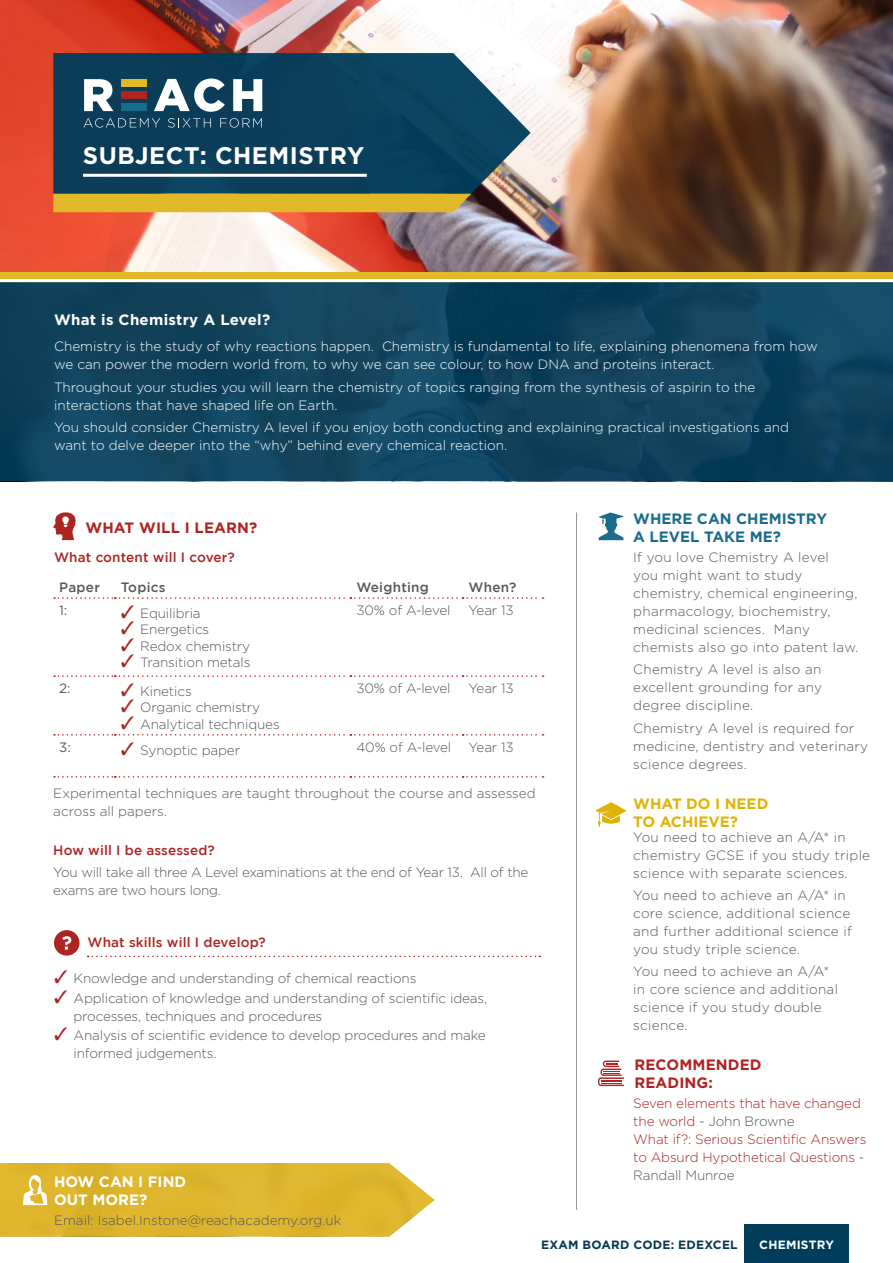
<style>
.page{position:relative;width:893px;height:1263px;background:#fff}
.page>*{position:absolute;margin:0;border:0;box-sizing:border-box;transform-origin:0 0}
.t1{font:700 24px "Gotham";letter-spacing:.02em;color:#fff}
.t2{font:700 15px/18px "Gotham";letter-spacing:.005em;color:#fff}
.t3{font:700 15px/18px "Gotham";letter-spacing:.01em;color:#ad2423}
.t4{font:700 15px/18px "Gotham";color:#196c8b}
.t5{font:700 15px/18px "Gotham";color:#deb308}
.t6{font:300 13.5px/18px "Gotham";color:#57585a}
.t7{font:300 13.5px/18px "Gotham";letter-spacing:.02em;color:#57585a}
.t8{font:300 13.5px/18px "Gotham";color:#fff}
.t9{font:300 13.5px/18px "Gotham";letter-spacing:-.01em;color:#ad2423}
.t10{font:300 13.5px/18px "Gotham";letter-spacing:-.02em;color:#57585a}
.t11{font:500 13.5px "Gotham";letter-spacing:.01em;color:#ad2423}
.t12{font:500 13.5px "Gotham";letter-spacing:.02em;color:#57585a}
.t13{font:13.5px "Gotham";color:#57585a}
.t14{font:700 12px "Gotham";letter-spacing:.02em;color:#073853}
.t15{font:700 12px "Gotham";letter-spacing:.02em;color:#fff}
.s1{color:#ad2423}
.s2{color:#57585a}
</style>
<div class="page">
<img style="left:0;top:0;width:893px;height:272px">
<svg style="left:0;top:282px;width:893px;height:199px;background:#11435c"></svg>
<div style="left:0;top:272px;width:893px;height:7px;background:#e1b828"></div>
<svg style="left:0;top:1163px;width:435px;height:73px;background:#dfb939"></svg>
<div style="left:744px;top:1225px;width:105px;height:38px;background:#003d5b"></div>
<svg style="left:53px;top:53px;width:478px;height:141px;background:#1e4d65"></svg>
<div style="left:53px;top:194px;width:418px;height:18px;background:#e1b828"></div>
<svg style="left:84px;top:118px;width:76px;height:10px"></svg>
<svg style="left:168px;top:118px;width:43px;height:10px"></svg>
<svg style="left:220px;top:118px;width:42px;height:10px"></svg>
<svg style="left:84px;top:79px;width:29px;height:32px"></svg>
<svg style="left:154px;top:78px;width:71px;height:34px"></svg>
<svg style="left:233px;top:79px;width:29px;height:32px"></svg>
<div style="left:121px;top:91px;width:26px;height:8px;background:#ad2423"></div>
<div style="left:121px;top:79px;width:26px;height:7px;background:#e1b828"></div>
<div style="left:121px;top:104px;width:26px;height:7px;background:#196c8b"></div>
<hr style="left:83px;top:174px;width:284px;height:3px;background:#fff">
<svg style="left:53px;top:512px;width:23px;height:28px"></svg>
<svg style="left:54px;top:597px;width:490px;height:2px"></svg>
<svg style="left:54px;top:675px;width:490px;height:2px"></svg>
<svg style="left:54px;top:734px;width:490px;height:1px"></svg>
<svg style="left:54px;top:776px;width:490px;height:2px"></svg>
<div style="left:54px;top:930px;width:26px;height:26px;background:#ad2423;border-radius:50%"></div>
<svg style="left:62px;top:936px;width:9px;height:13px"></svg>
<svg style="left:88px;top:956px;width:452px;height:1px"></svg>
<hr style="left:576px;top:512px;width:1px;height:698px;background:#939598">
<svg style="left:599px;top:512px;width:24px;height:28px"></svg>
<svg style="left:598px;top:1060px;width:26px;height:26px"></svg>
<svg style="left:595px;top:802px;width:32px;height:25px"></svg>
<p class="t1" style="left:83px;top:140px;width:283px">SUBJECT: CHEMISTRY</p>
<p class="t2" style="left:54px;top:311px;width:218px">What is Chemistry A Level?</p>
<p class="t8" style="left:54px;top:337px;width:765px">Chemistry is the study of why reactions happen. Chemistry is fundamental to life, explaining phenomena from how we can power the modern world from, to why we can see colour, to how DNA and proteins interact.</p>
<p class="t8" style="left:54px;top:378px;width:703px">Throughout your studies you will learn the chemistry of topics ranging from the synthesis of aspirin to the interactions that have shaped life on Earth.</p>
<p class="t8" style="left:54px;top:418px;width:736px">You should consider Chemistry A level if you enjoy both conducting and explaining practical investigations and want to delve deeper into the “why” behind every chemical reaction.</p>
<p class="t3" style="left:85px;top:518px;width:174px">WHAT WILL I LEARN?</p>
<p class="t11" style="left:54px;top:549px;width:182px">What content will I cover?</p>
<p class="t12" style="left:59px;top:580px;width:42px">Paper</p>
<p class="t12" style="left:121px;top:580px;width:46px">Topics</p>
<p class="t12" style="left:356px;top:580px;width:74px">Weighting</p>
<p class="t12" style="left:469px;top:580px;width:49px">When?</p>
<p class="t13" style="left:59px;top:601px;width:10px">1:</p>
<p class="t6" style="left:121px;top:604px;width:81px"><span class="s1">✓</span> Equilibria</p>
<p class="t6" style="left:121px;top:620px;width:90px"><span class="s1">✓</span> Energetics</p>
<p class="t6" style="left:121px;top:637px;width:131px"><span class="s1">✓</span> Redox chemistry</p>
<p class="t6" style="left:121px;top:653px;width:131px"><span class="s1">✓</span> Transition metals</p>
<p class="t6" style="left:356px;top:601px;width:96px">30% of A-level</p>
<p class="t6" style="left:469px;top:601px;width:47px">Year 13</p>
<p class="t13" style="left:59px;top:679px;width:13px">2:</p>
<p class="t6" style="left:121px;top:682px;width:72px"><span class="s1">✓</span> Kinetics</p>
<p class="t6" style="left:121px;top:698px;width:141px"><span class="s1">✓</span> Organic chemistry</p>
<p class="t6" style="left:121px;top:715px;width:160px"><span class="s1">✓</span> Analytical techniques</p>
<p class="t6" style="left:356px;top:679px;width:96px">30% of A-level</p>
<p class="t6" style="left:469px;top:679px;width:47px">Year 13</p>
<p class="t13" style="left:59px;top:738px;width:13px">3:</p>
<p class="t6" style="left:121px;top:740px;width:121px"><span class="s1">✓</span> Synoptic paper</p>
<p class="t6" style="left:356px;top:737px;width:96px">40% of A-level</p>
<p class="t6" style="left:469px;top:737px;width:47px">Year 13</p>
<p class="t6" style="left:53px;top:784px;width:484px">Experimental techniques are taught throughout the course and assessed across all papers.</p>
<p class="t11" style="left:53px;top:842px;width:163px">How will I be assessed?</p>
<p class="t10" style="left:53px;top:863px;width:477px">You will take all three A Level examinations at the end of Year 13. All of the exams are two hours long.</p>
<p class="t11" style="left:87px;top:934px;width:180px">What skills will I develop?</p>
<p class="t6" style="left:54px;top:969px;width:364px"><span class="s1">✓</span> Knowledge and understanding of chemical reactions</p>
<p class="t6" style="left:73px;top:989px;width:415px;text-indent:-19px"><span class="s1">✓</span> Application of knowledge and understanding of scientific ideas, processes, techniques and procedures</p>
<p class="t6" style="left:73px;top:1026px;width:414px;text-indent:-19px"><span class="s1">✓</span> Analysis of scientific evidence to develop procedures and make informed judgements.</p>
<p class="t2" style="left:54px;top:1173px;width:134px">HOW CAN I FIND<br>OUT MORE?</p>
<p class="t6" style="left:54px;top:1211px;width:289px">Email: Isabel.Instone@reachacademy.org.uk</p>
<p class="t4" style="left:633px;top:510px;width:195px">WHERE CAN CHEMISTRY<br>A LEVEL TAKE ME?</p>
<p class="t7" style="left:633px;top:548px;width:227px">If you love Chemistry A level<br>you might want to study chemistry, chemical engineering, pharmacology, biochemistry, medicinal sciences. Many chemists also go into patent law.</p>
<p class="t6" style="left:633px;top:660px;width:190px;text-align:justify">Chemistry A level is also an excellent grounding for any degree discipline.</p>
<p class="t7" style="left:633px;top:718px;width:236px">Chemistry A level is required for medicine, dentistry and veterinary science degrees.</p>
<p class="t5" style="left:633px;top:795px;width:137px">WHAT DO I NEED<br>TO ACHIEVE?</p>
<p class="t7" style="left:633px;top:828px;width:238px">You need to achieve an A/A* in chemistry GCSE if you study triple science with separate sciences.</p>
<p class="t7" style="left:633px;top:886px;width:220px">You need to achieve an A/A* in core science, additional science and further additional science if you study triple science.</p>
<p class="t7" style="left:633px;top:962px;width:206px">You need to achieve an A/A* in core science and additional science if you study double science.</p>
<p class="t3" style="left:634px;top:1056px;width:129px">RECOMMENDED<br>READING:</p>
<p class="t9" style="left:633px;top:1094px;width:235px">Seven elements that have changed the world <span class="s2">- John Browne<br></span>What if?: Serious Scientific Answers to Absurd Hypothetical Questions <span class="s2">-<br>Randall Munroe</span></p>
<p class="t14" style="left:541px;top:1236px;width:198px">EXAM BOARD CODE: EDEXCEL</p>
<p class="t15" style="left:759px;top:1236px;width:76px">CHEMISTRY</p>
</div>
